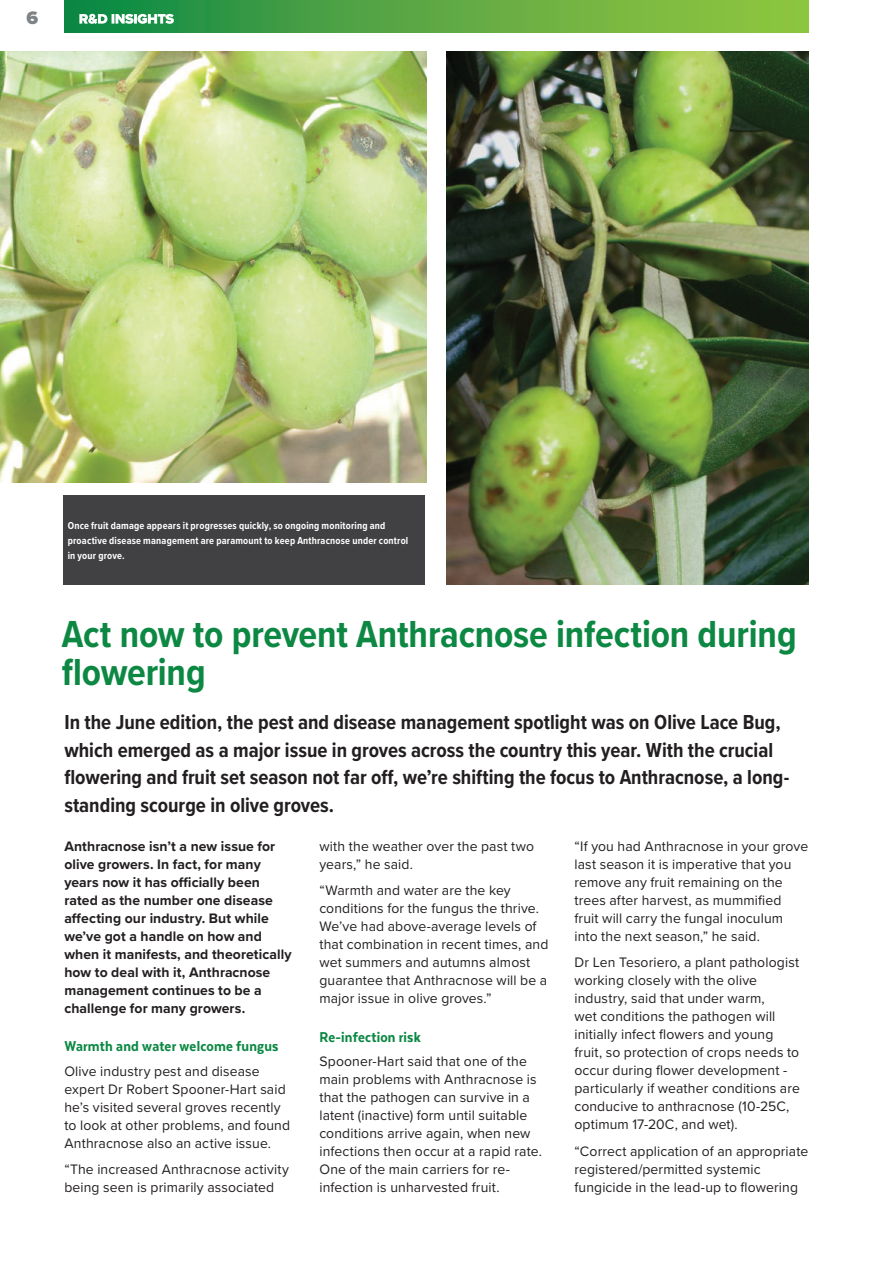
<style>
.page{position:relative;width:893px;height:1263px;background:#fff}
.page>*{position:absolute;margin:0;border:0;box-sizing:border-box;transform-origin:0 0}
.t1{font:700 39px/37.3px "Proxima Nova Cond";letter-spacing:-.005em;color:#0c8843}
.t2{font:700 21px/27.8px "Proxima Nova Cond";color:#231f20}
.t3{font:900 18.75px "Proxima Nova";color:#808385}
.t4{font:800 16.5px "Texta Narrow";letter-spacing:.01em;color:#0c8843}
.t5{font:14.25px/18px "Proxima Nova";letter-spacing:.01em;color:#231f20}
.t6{font:700 14.25px/18px "Proxima Nova";letter-spacing:.005em;color:#231f20}
.t7{font:700 10.5px/15px "Proxima Nova Cond";letter-spacing:.02em;color:#fff}
</style>
<div class="page">
<div style="left:64px;top:0;width:744px;height:32px;background:linear-gradient(to right,#118846,#9bc840)"></div>
<svg style="left:79px;top:14px;width:95px;height:10px"></svg>
<img style="left:446px;top:51px;width:362px;height:534px">
<img style="left:0;top:51px;width:426px;height:432px">
<div style="left:64px;top:496px;width:361px;height:89px;background:#414042"></div>
<h3 class="t3" style="left:27px;top:9px;width:13px">6</h3>
<p class="t7" style="left:68px;top:519px;width:342px">Once fruit damage appears it progresses quickly, so ongoing monitoring and proactive disease management are paramount to keep Anthracnose under control in your grove.</p>
<h1 class="t1" style="left:62px;top:618px;width:736px">Act now to prevent Anthracnose infection during flowering</h1>
<p class="t2" style="left:64px;top:709px;width:726px">In the June edition, the pest and disease management spotlight was on Olive Lace Bug, which emerged as a major issue in groves across the country this year. With the crucial flowering and fruit set season not far off, we’re shifting the focus to Anthracnose, a long&shy;standing scourge in olive groves.</p>
<p class="t6" style="left:64px;top:838px;width:229px">Anthracnose isn’t a new issue for olive growers. In fact, for many years now it has officially been rated as the number one disease affecting our industry. But while we’ve got a handle on how and when it manifests, and theoretically how to deal with it, Anthracnose management continues to be a challenge for many growers.</p>
<p class="t4" style="left:64px;top:1036px;width:216px">Warmth and water welcome fungus</p>
<p class="t5" style="left:64px;top:1063px;width:227px">Olive industry pest and disease expert Dr Robert Spooner-Hart said he’s visited several groves recently to look at other problems, and found Anthracnose also an active issue.</p>
<p class="t5" style="left:64px;top:1161px;width:226px">“The increased Anthracnose activity being seen is primarily associated</p>
<p class="t5" style="left:574px;top:838px;width:235px">“If you had Anthracnose in your grove last season it is imperative that you remove any fruit remaining on the trees after harvest, as mummified fruit will carry the fungal inoculum into the next season,” he said.</p>
<p class="t5" style="left:574px;top:955px;width:227px">Dr Len Tesoriero, a plant pathologist working closely with the olive industry, said that under warm,<br>wet conditions the pathogen will initially infect flowers and young fruit, so protection of crops needs to occur during flower development - particularly if weather conditions are conducive to anthracnose (10-25C, optimum 17-20C, and wet).</p>
<p class="t5" style="left:574px;top:1143px;width:235px">“Correct application of an appropriate registered/permitted systemic fungicide in the lead-up to flowering</p>
<p class="t5" style="left:319px;top:838px;width:216px">with the weather over the past two years,” he said.</p>
<p class="t5" style="left:319px;top:883px;width:230px">“Warmth and water are the key conditions for the fungus the thrive.<br>We’ve had above-average levels of that combination in recent times, and wet summers and autumns almost guarantee that Anthracnose will be a major issue in olive groves.”</p>
<p class="t4" style="left:319px;top:1026px;width:103px">Re-infection risk</p>
<p class="t5" style="left:319px;top:1053px;width:224px">Spooner-Hart said that one of the main problems with Anthracnose is that the pathogen can survive in a latent (inactive) form until suitable conditions arrive again, when new infections then occur at a rapid rate.<br>One of the main carriers for re&shy;infection is unharvested fruit.</p>
</div>
